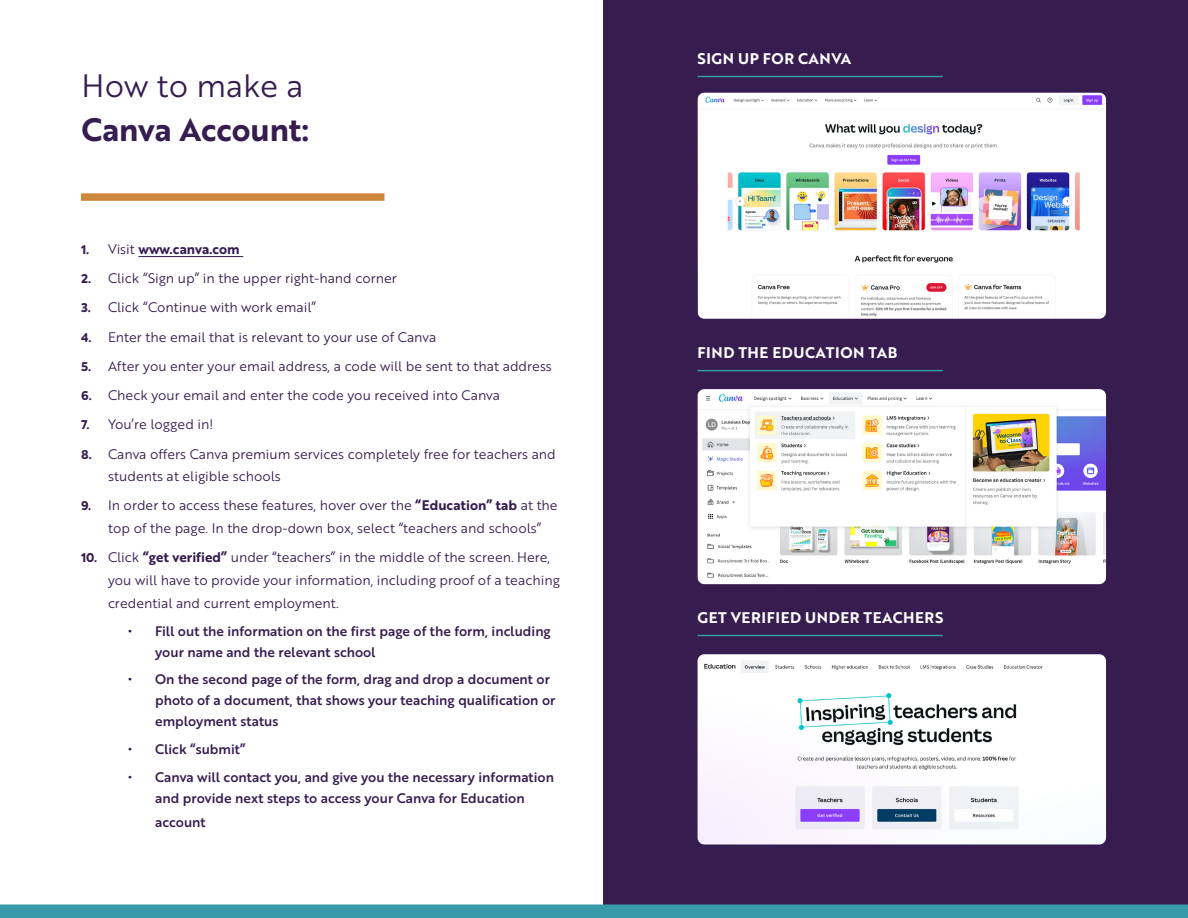
<style>
.page{position:relative;width:1188px;height:918px;background:#fff}
.page>*{position:absolute;margin:0;border:0;box-sizing:border-box;transform-origin:0 0}
.t1{font:31.5px "Brother 1816 Bold";color:#361c4f}
.t2{font:31.5px "Brother 1816 Book";color:#361c4f}
.t3{font:15px "Brother 1816 Bold";letter-spacing:.04em;color:#fff}
.t4{font:13.5px/22.5px "Brother 1816 Book";color:#361c4f}
.t5{font:13.5px/21px "Brother 1816 Medium";color:#361c4f}
.t6{font:13.5px "Brother 1816 Bold";color:#361c4f}
.s1{font-family:"Axiforma";font-weight:800;font-size:12px}
.s2{font-family:"Brother 1816 Book"}
.s3{font-family:"Brother 1816 Bold"}
</style>
<div class="page">
<div style="left:603px;top:0;width:585px;height:917px;background:#361c4f"></div>
<hr style="left:138px;top:256px;width:105px;height:1px;background:#361c4f">
<div style="left:81px;top:193px;width:303px;height:8px;background:#cf873e"></div>
<div style="left:0;top:904px;width:1188px;height:14px;background:#379aa8"></div>
<img style="left:698px;top:654px;width:408px;height:190px">
<img style="left:698px;top:389px;width:408px;height:195px">
<img style="left:698px;top:93px;width:408px;height:226px">
<hr style="left:698px;top:76px;width:245px;height:1px;background:#379aa8">
<hr style="left:698px;top:370px;width:245px;height:1px;background:#379aa8">
<hr style="left:698px;top:635px;width:245px;height:1px;background:#379aa8">
<h1 class="t2" style="left:82px;top:62px;width:223px">How to make a</h1>
<h1 class="t1" style="left:82px;top:106px;width:229px">Canva Account:</h1>
<p class="t6" style="left:81px;top:239px;width:160px"><span class="s1">1.</span> <span class="s2">Visit</span> www.canva.com</p>
<p class="t4" style="left:81px;top:266px;width:317px"><span class="s1">2.</span> Click “Sign up” in the upper right-hand corner</p>
<p class="t4" style="left:81px;top:296px;width:237px"><span class="s1">3.</span> Click “Continue with work email”</p>
<p class="t4" style="left:81px;top:325px;width:357px"><span class="s1">4.</span> Enter the email that is relevant to your use of Canva</p>
<p class="t4" style="left:81px;top:354px;width:472px"><span class="s1">5.</span> After you enter your email address, a code will be sent to that address</p>
<p class="t4" style="left:81px;top:383px;width:421px"><span class="s1">6.</span> Check your email and enter the code you received into Canva</p>
<p class="t4" style="left:81px;top:413px;width:134px"><span class="s1">7.</span> You’re logged in!</p>
<p class="t4" style="left:108px;top:442px;width:449px;text-indent:-27px"><span class="s1">8.</span> Canva offers Canva premium services completely free for teachers and students at eligible schools</p>
<p class="t4" style="left:108px;top:494px;width:451px;text-indent:-27px"><span class="s1">9.</span> In order to access these features, hover over the <span class="s3">“Education” tab</span> at the top of the page. In the drop-down box, select “teachers and schools”</p>
<p class="t4" style="left:108px;top:545px;width:453px;line-height:23px;text-indent:-27px"><span class="s1">10.</span> Click <span class="s3">“get verified”</span> under “teachers” in the middle of the screen. Here, you will have to provide your information, including proof of a teaching credential and current employment.</p>
<p class="t5" style="left:155px;top:620px;width:397px;text-indent:-27px">• Fill out the information on the first page of the form, including your name and the relevant school</p>
<p class="t5" style="left:155px;top:668px;width:402px;text-indent:-27px">• On the second page of the form, drag and drop a document or photo of a document, that shows your teaching qualification or employment status</p>
<p class="t5" style="left:128px;top:738px;width:119px">• Click “submit”</p>
<p class="t5" style="left:128px;top:766px;width:427px;text-align:center">• Canva will contact you, and give you the necessary information and provide next steps to access your Canva for Education</p>
<p class="t5" style="left:155px;top:811px;width:52px">account</p>
<p class="t3" style="left:698px;top:48px;width:155px">SIGN UP FOR CANVA</p>
<p class="t3" style="left:698px;top:342px;width:202px">FIND THE EDUCATION TAB</p>
<p class="t3" style="left:698px;top:607px;width:247px">GET VERIFIED UNDER TEACHERS</p>
</div>
